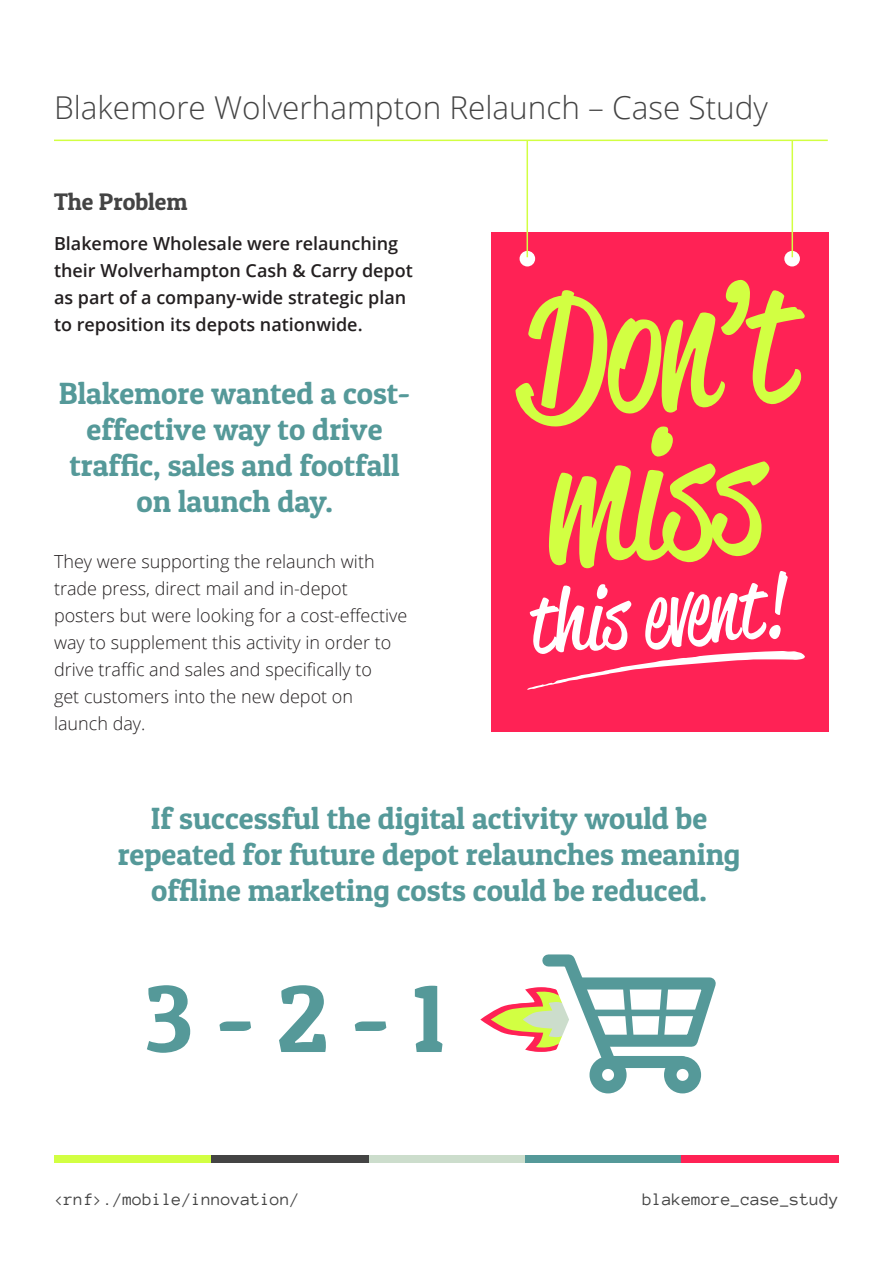
<style>
.page{position:relative;width:893px;height:1263px;background:#fff}
.page>*{position:absolute;margin:0;border:0;box-sizing:border-box;transform-origin:0 0}
.t1{font:169.35px/146.6px "Reklame Script";color:#d2ff42}
.t2{font:95.7px "Patua One";color:#599}
.t3{font:84px "Reklame Script";color:#fff}
.t4{font:300 31.5px "Open Sans";color:#444}
.t5{font:30.75px/36px "Patua One";color:#599;text-align:center}
.t6{font:24px "Patua One";color:#444}
.t7{font:300 18px/27px "Open Sans";color:#231f20}
.t8{font:600 18px/27px "Open Sans";color:#231f20}
.t9{font:18px "Anonymous Pro";color:#444}
</style>
<div class="page">
<div style="left:54px;top:1155px;width:157px;height:7px;background:#d2ff42"></div>
<div style="left:368px;top:1155px;width:157px;height:7px;background:#cdc"></div>
<div style="left:211px;top:1155px;width:157px;height:7px;background:#444"></div>
<div style="left:525px;top:1155px;width:157px;height:7px;background:#599"></div>
<div style="left:682px;top:1155px;width:157px;height:7px;background:#f25"></div>
<hr style="left:54px;top:140px;width:774px;height:1px;background:#d2ff42">
<div style="left:491px;top:232px;width:337px;height:499px;background:#f25"></div>
<div style="left:520px;top:251px;width:15px;height:15px;background:#fff;border-radius:50%"></div>
<div style="left:784px;top:251px;width:16px;height:15px;background:#fff;border-radius:50%"></div>
<hr style="left:526px;top:140px;width:2px;height:117px;background:#d2ff42">
<hr style="left:791px;top:140px;width:2px;height:117px;background:#d2ff42">
<svg style="left:527px;top:651px;width:278px;height:39px"></svg>
<div style="left:589px;top:1056px;width:38px;height:37px;border:13px solid #599;border-radius:50%"></div>
<div style="left:664px;top:1056px;width:37px;height:37px;border:13px solid #599;border-radius:50%"></div>
<svg style="left:480px;top:954px;width:236px;height:120px"></svg>
<div style="left:592px;top:1009px;width:106px;height:7px;background:#599"></div>
<p class="t4" style="left:54px;top:86px;width:716px">Blakemore Wolverhampton Relaunch – Case Study</p>
<p class="t6" style="left:54px;top:187px;width:135px">The Problem</p>
<p class="t8" style="left:54px;top:230px;width:360px">Blakemore Wholesale were relaunching their Wolverhampton Cash &amp; Carry depot as part of a company-wide strategic plan to reposition its depots nationwide.</p>
<p class="t5" style="left:59px;top:375px;width:353px">Blakemore wanted a cost&shy;effective way to drive traffic, sales and footfall on launch day.</p>
<p class="t7" style="left:54px;top:547px;width:355px">They were supporting the relaunch with trade press, direct mail and in-depot posters but were looking for a cost-effective way to supplement this activity in order to drive traffic and sales and specifically to<br>get customers into the new depot on launch day.</p>
<p class="t1" style="left:511px;top:283px;width:277px;rotate:-4deg">Don’t miss</p>
<p class="t3" style="left:523px;top:566px;width:259px;rotate:-4deg">this event!</p>
<p class="t5" style="left:118px;top:800px;width:624px">If successful the digital activity would be repeated for future depot relaunches meaning offline marketing costs could be reduced.</p>
<p class="t2" style="left:145px;top:959px;width:302px">3 - 2 - 1</p>
<p class="t9" style="left:54px;top:1188px;width:247px">&lt;rnf&gt;./mobile/innovation/</p>
<p class="t9" style="left:642px;top:1188px;width:198px">blakemore_case_study</p>
</div>
